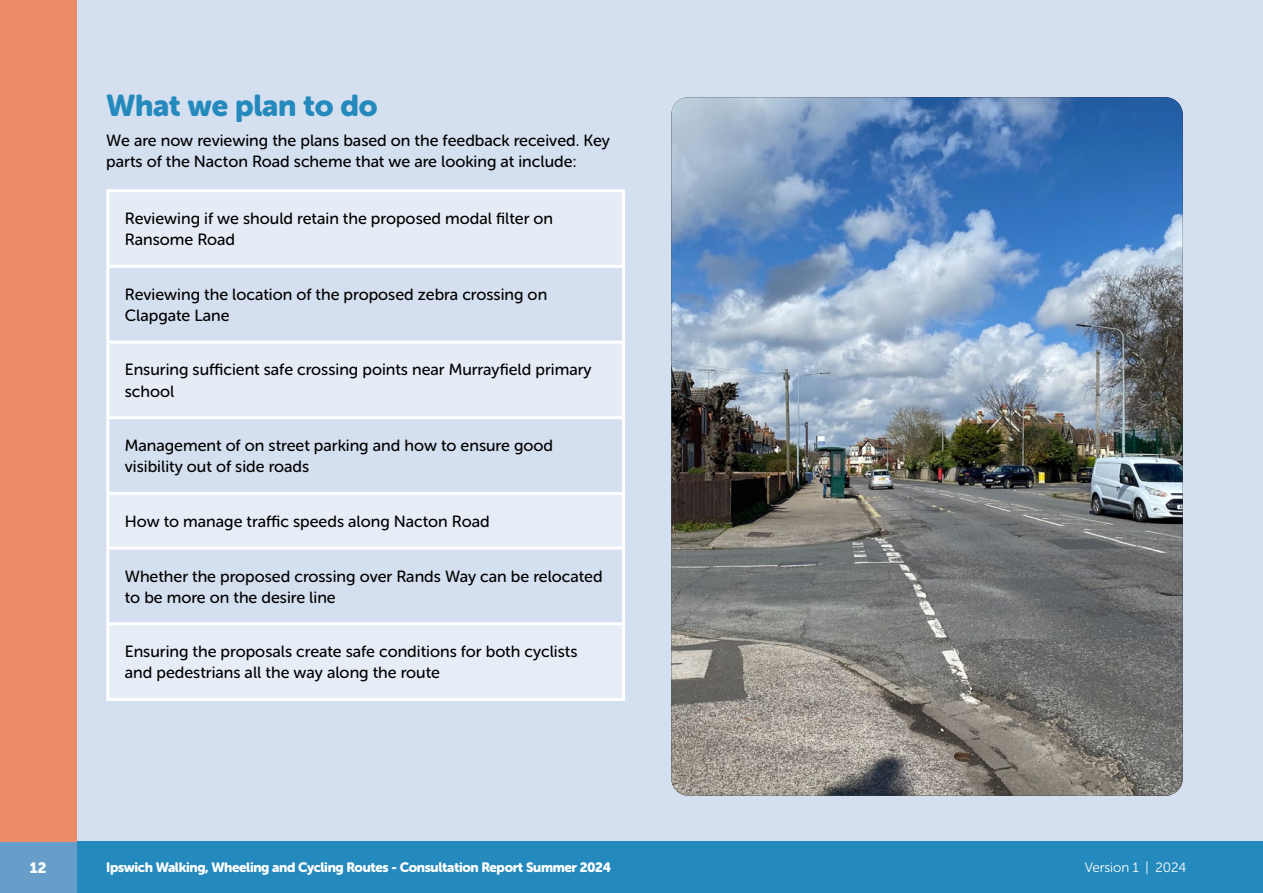
<style>
.page{position:relative;width:1263px;height:893px;background:#d4dfef}
.page>*{position:absolute;margin:0;border:0;box-sizing:border-box;transform-origin:0 0}
._007_Title_three{font:30px "Museo Sans Rounded 900";letter-spacing:-.01em;color:#2489bc}
._005__General_Text{font:16.2px/21px "Museo Sans Rounded 500";color:#000}
.t1{font:15px "Museo Sans Rounded 900";color:#fff}
.t2{font:13.5px "Museo Sans Rounded 900";letter-spacing:-.025em;color:#fff}
.t3{font:13.5px "Museo Sans Rounded 300";color:#fff}
</style>
<div class="page">
<div style="left:0;top:842px;width:1263px;height:51px;background:#2489bc"></div>
<div style="left:0;top:0;width:77px;height:893px;background:#ec8c6a"></div>
<div style="left:0;top:842px;width:77px;height:51px;background:#669ec9"></div>
<div style="left:109px;top:192px;width:513px;height:73px;background:#e6ecf6"></div>
<svg style="left:109px;top:268px;width:513px;height:224px"></svg>
<svg style="left:109px;top:495px;width:513px;height:203px;fill:#e7edf7"></svg>
<hr style="left:106px;top:189px;width:519px;height:3px;background:#fff">
<hr style="left:106px;top:192px;width:3px;height:74px;background:#fff">
<hr style="left:622px;top:192px;width:3px;height:74px;background:#fff">
<hr style="left:106px;top:266px;width:3px;height:75px;background:#fff">
<hr style="left:622px;top:266px;width:3px;height:75px;background:#fff">
<hr style="left:106px;top:341px;width:519px;height:3px;background:#fff">
<hr style="left:106px;top:344px;width:3px;height:72px;background:#fff">
<hr style="left:622px;top:344px;width:3px;height:72px;background:#fff">
<hr style="left:106px;top:416px;width:519px;height:3px;background:#fff">
<hr style="left:106px;top:419px;width:3px;height:73px;background:#fff">
<hr style="left:622px;top:419px;width:3px;height:73px;background:#fff">
<hr style="left:106px;top:492px;width:519px;height:3px;background:#fff">
<hr style="left:106px;top:495px;width:3px;height:52px;background:#fff">
<hr style="left:622px;top:495px;width:3px;height:52px;background:#fff">
<hr style="left:106px;top:547px;width:519px;height:3px;background:#fff">
<hr style="left:106px;top:550px;width:3px;height:72px;background:#fff">
<hr style="left:622px;top:550px;width:3px;height:72px;background:#fff">
<hr style="left:106px;top:622px;width:519px;height:3px;background:#fff">
<hr style="left:106px;top:625px;width:3px;height:73px;background:#fff">
<hr style="left:622px;top:625px;width:3px;height:73px;background:#fff">
<hr style="left:106px;top:698px;width:519px;height:3px;background:#fff">
<hr style="left:109px;top:265px;width:513px;height:3px;background:#fff">
<img style="left:671px;top:97px;width:512px;height:699px">
<p class="_007_Title_three" style="left:106px;top:89px;width:273px">What we plan to do</p>
<p class="_005__General_Text" style="left:106px;top:130px;width:505px">We are now reviewing the plans based on the feedback received. Key parts of the Nacton Road scheme that we are looking at include:</p>
<p class="_005__General_Text" style="left:125px;top:208px;width:430px">Reviewing if we should retain the proposed modal filter on<br>Ransome Road</p>
<p class="_005__General_Text" style="left:125px;top:284px;width:424px">Reviewing the location of the proposed zebra crossing on<br>Clapgate Lane</p>
<p class="_005__General_Text" style="left:125px;top:359px;width:468px">Ensuring sufficient safe crossing points near Murrayfield primary school</p>
<p class="_005__General_Text" style="left:125px;top:435px;width:430px">Management of on street parking and how to ensure good visibility out of side roads</p>
<p class="_005__General_Text" style="left:125px;top:511px;width:366px">How to manage traffic speeds along Nacton Road</p>
<p class="_005__General_Text" style="left:125px;top:565px;width:479px">Whether the proposed crossing over Rands Way can be relocated to be more on the desire line</p>
<p class="_005__General_Text" style="left:125px;top:641px;width:454px">Ensuring the proposals create safe conditions for both cyclists and pedestrians all the way along the route</p>
<p class="t1" style="left:30px;top:859px;width:18px">12</p>
<p class="t2" style="left:106px;top:859px;width:506px">Ipswich Walking, Wheeling and Cycling Routes - Consultation Report Summer 2024</p>
<p class="t3" style="left:1085px;top:860px;width:103px">Version 1 | 2024</p>
</div>
